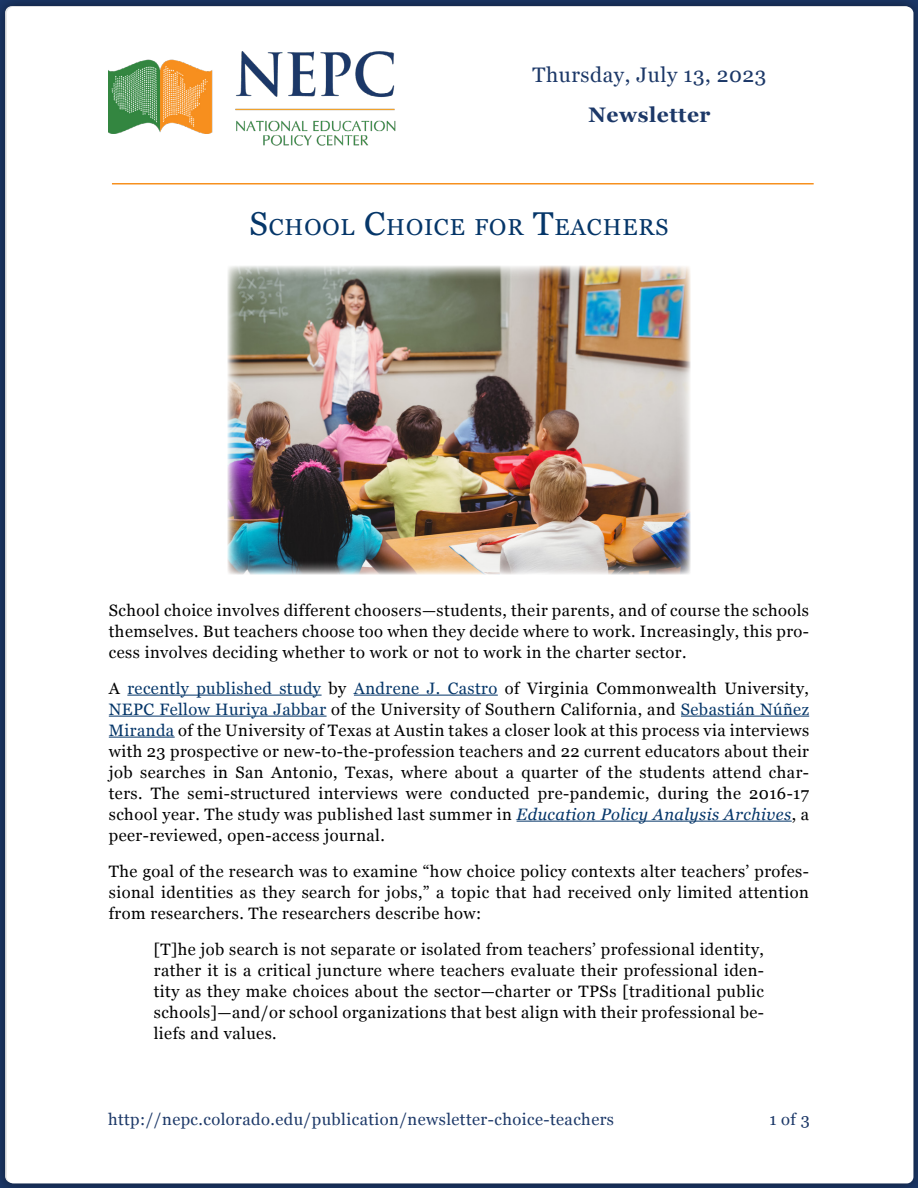
<style>
.page{position:relative;width:918px;height:1188px;background:#fff}
.page>*{position:absolute;margin:0;border:0;box-sizing:border-box;transform-origin:0 0}
.t1{font:23.1px "Georgia";letter-spacing:.04em;color:#053669}
.t2{font:21px "Georgia";letter-spacing:.025em;color:#1c3868}
.t3{font:700 21px "Georgia";letter-spacing:.025em;color:#1c3868}
.t4{font:16.5px/21px "Georgia";letter-spacing:.025em;color:#000;text-align:justify}
.t5{font:16.5px "Georgia";letter-spacing:.025em;color:#1c3868}
.s1{font-size:33px}
.s2{color:#053669}
.s3{font-style:italic;color:#053669}
</style>
<div class="page">
<div style="left:0;top:0;width:918px;height:1188px;background:#000;opacity:.25"></div>
<div style="left:7px;top:7px;width:906px;height:1176px;background:#fff;border-radius:7px"></div>
<hr style="left:127px;top:695px;width:195px;height:1px;background:#053669">
<hr style="left:354px;top:695px;width:144px;height:1px;background:#053669">
<hr style="left:109px;top:716px;width:218px;height:1px;background:#053669">
<hr style="left:681px;top:716px;width:128px;height:1px;background:#053669">
<hr style="left:109px;top:737px;width:66px;height:1px;background:#053669">
<hr style="left:517px;top:821px;width:275px;height:1px;background:#053669">
<hr style="left:112px;top:183px;width:702px;height:1px;background:#f7901e">
<img style="left:227px;top:266px;width:464px;height:308px">
<img style="left:108px;top:51px;width:288px;height:95px">
<p class="t2" style="left:533px;top:59px;width:235px">Thursday, July 13, 2023</p>
<p class="t3" style="left:588px;top:99px;width:124px">Newsletter</p>
<h1 class="t1" style="left:250px;top:210px;width:418px"><span class="s1">S</span>CHOOL <span class="s1">C</span>HOICE FOR <span class="s1">T</span>EACHERS</h1>
<p class="t4" style="left:109px;top:599px;width:702px">School choice involves different choosers—students, their parents, and of course the schools themselves. But teachers choose too when they decide where to work. Increasingly, this pro&shy;cess involves deciding whether to work or not to work in the charter sector.</p>
<p class="t4" style="left:109px;top:677px;width:702px">A <span class="s2">recently published study</span> by <span class="s2">Andrene J. Castro</span> of Virginia Commonwealth University, <span class="s2">NEPC Fellow Huriya Jabbar</span> of the University of Southern California, and <span class="s2">Sebastián Núñez Miranda</span> of the University of Texas at Austin takes a closer look at this process via interviews with 23 prospective or new-to-the-profession teachers and 22 current educators about their job searches in San Antonio, Texas, where about a quarter of the students attend char&shy;ters. The semi-structured interviews were conducted pre-pandemic, during the 2016-17 school year. The study was published last summer in <span class="s3">Education Policy Analysis Archives</span>, a peer-reviewed, open-access journal.</p>
<p class="t4" style="left:109px;top:860px;width:702px">The goal of the research was to examine “how choice policy contexts alter teachers’ profes&shy;sional identities as they search for jobs,” a topic that had received only limited attention from researchers. The researchers describe how:</p>
<p class="t4" style="left:154px;top:938px;width:612px">[T]he job search is not separate or isolated from teachers’ professional identity, rather it is a critical juncture where teachers evaluate their professional iden&shy;tity as they make choices about the sector—charter or TPSs [traditional public schools]—and/or school organizations that best align with their professional be&shy;liefs and values.</p>
<p class="t5" style="left:108px;top:1107px;width:508px">http://nepc.colorado.edu/publication/newsletter-choice-teachers</p>
<p class="t5" style="left:769px;top:1107px;width:42px">1 of 3</p>
</div>
